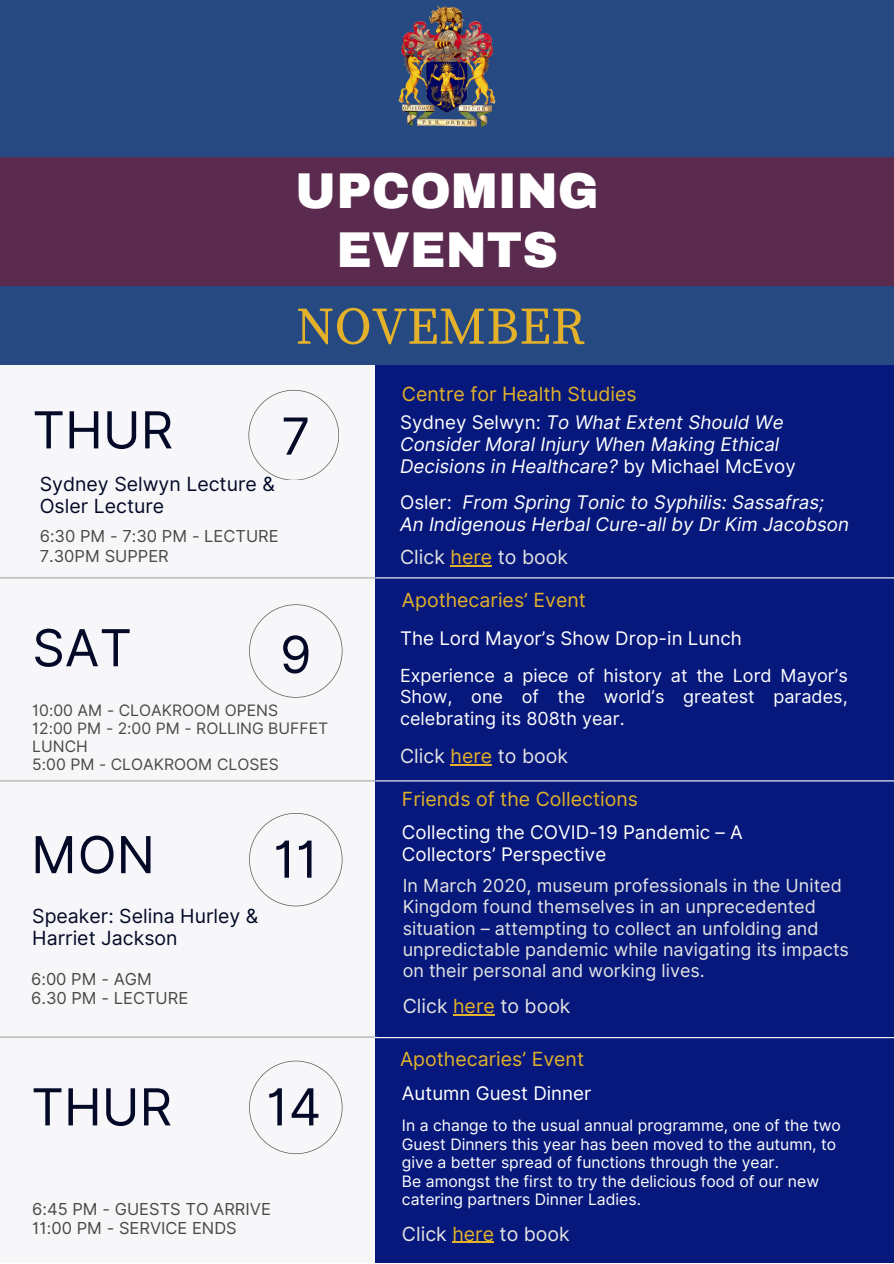
<style>
.page{position:relative;width:894px;height:1264px;background:#fff}
.page>*{position:absolute;margin:0;border:0;box-sizing:border-box;transform-origin:0 0}
.t1{font:52.5px "Source Serif Pro";color:#e3b12a}
.t2{font:51px "Inter";color:#030927}
.t3{font:900 49.2px/59.1px "Archivo";color:#fff;text-align:center}
.t4{font:19.5px "Inter";color:#e3b12a}
.t5{font:19.5px/22.5px "Inter";color:#030927}
.t6{font:19.5px "Inter";color:#e4e4e4}
.t7{font:italic 18.75px/22px "Inter";color:#fff}
.t8{font:18.75px/22.5px "Inter";color:#fff}
.t9{font:18px/21.3px "Inter";color:#e4e4e4}
.t10{font:18px/21.3px "Inter";color:#fff;text-align:justify}
.t11{font:16.5px/19.2px "Inter";color:#494949}
.t12{font:15.75px/18.5px "Inter";color:#fff}
.t13{font:15.75px/18px "Inter";color:#494949}
.s1{font-style:normal}
.s2{color:#e3b12a}
</style>
<div class="page">
<div style="left:0;top:364px;width:391px;height:898px;background:#f7f7f9"></div>
<svg style="left:249px;top:604px;width:93px;height:93px"></svg>
<svg style="left:248px;top:390px;width:90px;height:90px"></svg>
<svg style="left:249px;top:813px;width:93px;height:93px"></svg>
<div style="left:375px;top:364px;width:518px;height:898px;background:#06187b"></div>
<div style="left:0;top:0;width:893px;height:364px;background:#264982"></div>
<div style="left:0;top:157px;width:893px;height:128px;background:#5a2b4e"></div>
<hr style="left:0;top:577px;width:375px;height:1px;background:#a6a6a6">
<hr style="left:375px;top:577px;width:518px;height:1px;background:#fff">
<hr style="left:375px;top:780px;width:518px;height:1px;background:#fff">
<hr style="left:0;top:780px;width:375px;height:1px;background:#a6a6a6">
<img style="left:398px;top:5px;width:98px;height:123px">
<hr style="left:450px;top:764px;width:42px;height:1px;background:#e3b12a">
<hr style="left:450px;top:565px;width:42px;height:1px;background:#e3b12a">
<hr style="left:0;top:1036px;width:376px;height:1px;background:#a6a6a6">
<hr style="left:375px;top:1037px;width:518px;height:1px;background:#fff">
<hr style="left:453px;top:1014px;width:41px;height:1px;background:#e3b12a">
<svg style="left:249px;top:1060px;width:93px;height:93px"></svg>
<hr style="left:452px;top:1241px;width:42px;height:1px;background:#e3b12a">
<h1 class="t3" style="left:295px;top:162px;width:305px">UPCOMING<br>EVENTS</h1>
<p class="t1" style="left:296px;top:295px;width:291px">NOVEMBER</p>
<p class="t2" style="left:32px;top:399px;width:142px">THUR</p>
<p class="t5" style="left:40px;top:472px;width:236px">Sydney Selwyn Lecture &amp;<br>Osler Lecture</p>
<h1 class="t2" style="left:281px;top:405px;width:31px">7</h1>
<p class="t11" style="left:40px;top:527px;width:240px">6:30 PM - 7:30 PM - LECTURE<br>7.30PM SUPPER</p>
<p class="t2" style="left:32px;top:617px;width:101px">SAT</p>
<h3 class="t2" style="left:280px;top:624px;width:33px">9</h3>
<h2 class="t13" style="left:32px;top:701px;width:297px">10:00 AM - CLOAKROOM OPENS<br>12:00 PM - 2:00 PM - ROLLING BUFFET<br>LUNCH<br>5:00 PM - CLOAKROOM CLOSES</h2>
<h3 class="t2" style="left:31px;top:824px;width:125px">MON</h3>
<h2 class="t5" style="left:32px;top:904px;width:227px">Speaker: Selina Hurley &amp;<br>Harriet Jackson</h2>
<h1 class="t11" style="left:31px;top:969px;width:158px">6:00 PM - AGM<br>6.30 PM - LECTURE</h1>
<p class="t2" style="left:273px;top:828px;width:47px">11</p>
<h2 class="t2" style="left:31px;top:1076px;width:142px">THUR</h2>
<h2 class="t2" style="left:266px;top:1076px;width:57px">14</h2>
<h2 class="t11" style="left:32px;top:1199px;width:240px">6:45 PM - GUESTS TO ARRIVE<br>11:00 PM - SERVICE ENDS</h2>
<h3 class="t4" style="left:402px;top:382px;width:236px">Centre for Health Studies</h3>
<h1 class="t7" style="left:400px;top:411px;width:397px"><span class="s1">Sydney Selwyn:</span> To What Extent Should We<br>Consider Moral Injury When Making Ethical<br>Decisions in Healthcare? <span class="s1">by Michael McEvoy</span></h1>
<p class="t7" style="left:400px;top:491px;width:450px"><span class="s1">Osler:</span> From Spring Tonic to Syphilis: Sassafras;<br>An Indigenous Herbal Cure-all by Dr Kim Jacobson</p>
<h2 class="t6" style="left:400px;top:545px;width:169px">Click <span class="s2">here</span> to book</h2>
<h2 class="t4" style="left:402px;top:588px;width:185px">Apothecaries’ Event</h2>
<h1 class="t8" style="left:400px;top:626px;width:343px">The Lord Mayor’s Show Drop-in Lunch</h1>
<p class="t10" style="left:400px;top:664px;width:449px">Experience a piece of history at the Lord Mayor’s Show, one of the world’s greatest parades, celebrating its 808th year.</p>
<h3 class="t6" style="left:400px;top:744px;width:169px">Click <span class="s2">here</span> to book</h3>
<h2 class="t4" style="left:402px;top:787px;width:237px">Friends of the Collections</h2>
<h2 class="t8" style="left:402px;top:820px;width:342px">Collecting the COVID-19 Pandemic – A<br>Collectors’ Perspective</h2>
<h1 class="t9" style="left:402px;top:874px;width:447px">In March 2020, museum professionals in the United Kingdom found themselves in an unprecedented situation – attempting to collect an unfolding and unpredictable pandemic while navigating its impacts on their personal and working lives.</h1>
<h2 class="t6" style="left:402px;top:994px;width:169px">Click <span class="s2">here</span> to book</h2>
<h2 class="t4" style="left:400px;top:1047px;width:185px">Apothecaries’ Event</h2>
<h2 class="t8" style="left:402px;top:1081px;width:191px">Autumn Guest Dinner</h2>
<h2 class="t12" style="left:402px;top:1116px;width:440px">In a change to the usual annual programme, one of the two<br>Guest Dinners this year has been moved to the autumn, to give a better spread of functions through the year.</h2>
<h2 class="t12" style="left:402px;top:1171px;width:418px">Be amongst the first to try the delicious food of our new catering partners Dinner Ladies.</h2>
<h2 class="t6" style="left:402px;top:1221px;width:169px">Click <span class="s2">here</span> to book</h2>
</div>
